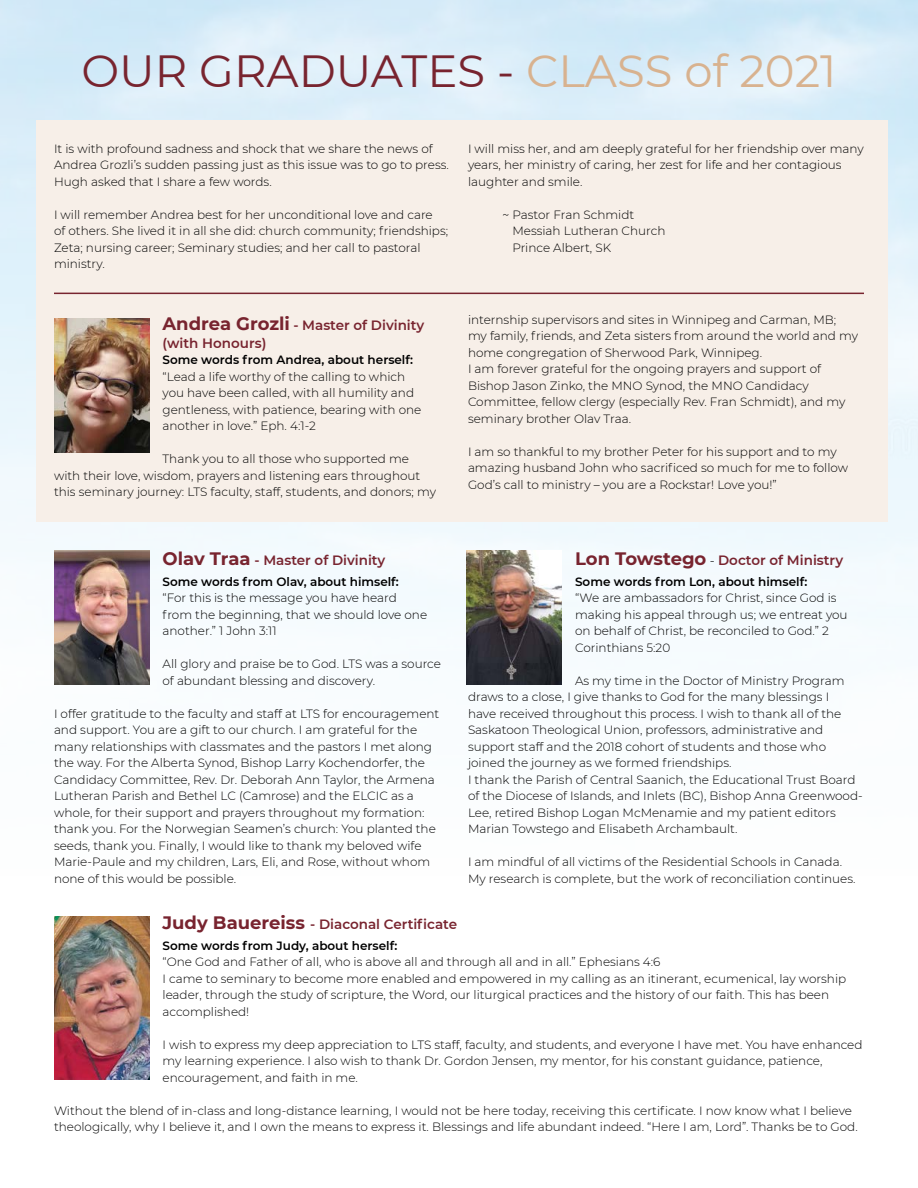
<style>
.page{position:relative;width:918px;height:1188px;background:#fff}
.page>*{position:absolute;margin:0;border:0;box-sizing:border-box;transform-origin:0 0}
.t1{font:45px "Montserrat";color:#78242f}
.t2{font:600 13.5px/18px "Montserrat";color:#78242f}
.t3{font:300 12px/16.5px "Montserrat";color:#000}
.t4{font:600 12px "Montserrat";color:#000}
.s1{color:#d8b28f}
.s2{font-weight:700;font-size:18px}
.s3{font-weight:300;font-size:13.2px;color:#000}
</style>
<div class="page">
<img style="left:0;top:0;width:918px;height:685px">
<div style="left:37px;top:120px;width:851px;height:402px;background:#f7efe8"></div>
<img style="left:54px;top:319px;width:95px;height:134px">
<img style="left:467px;top:551px;width:95px;height:133px">
<img style="left:54px;top:551px;width:95px;height:133px">
<img style="left:54px;top:916px;width:95px;height:164px">
<hr style="left:54px;top:293px;width:810px;height:1px;background:#78242f">
<h1 class="t1" style="left:81px;top:40px;width:757px">OUR GRADUATES - <span class="s1">CLASS of 2021</span></h1>
<p class="t3" style="left:54px;top:140px;width:396px">It is with profound sadness and shock that we share the news of<br>Andrea Grozli’s sudden passing just as this issue was to go to press.<br>Hugh asked that I share a few words.</p>
<p class="t3" style="left:54px;top:206px;width:396px">I will remember Andrea best for her unconditional love and care<br>of others. She lived it in all she did: church community; friendships; Zeta; nursing career; Seminary studies; and her call to pastoral ministry.</p>
<p class="t2" style="left:163px;top:315px;width:263px"><span class="s2">Andrea Grozli</span> - Master of Divinity (with Honours)</p>
<p class="t4" style="left:163px;top:351px;width:252px">Some words from Andrea, about herself:</p>
<p class="t3" style="left:163px;top:368px;width:260px">“Lead a life worthy of the calling to which you have been called, with all humility and gentleness, with patience, bearing with one another in love.” Eph. 4:1-2</p>
<p class="t3" style="left:54px;top:450px;width:384px;text-indent:109px">Thank you to all those who supported me with their love, wisdom, prayers and listening ears throughout this seminary journey: LTS faculty, staff, students, and donors; my</p>
<p class="t3" style="left:468px;top:140px;width:397px">I will miss her, and am deeply grateful for her friendship over many years, her ministry of caring, her zest for life and her contagious laughter and smile.</p>
<p class="t3" style="left:512px;top:206px;width:155px;text-indent:-10px">~ Pastor Fran Schmidt<br>Messiah Lutheran Church<br>Prince Albert, SK</p>
<p class="t3" style="left:468px;top:311px;width:392px">internship supervisors and sites in Winnipeg and Carman, MB; my family, friends, and Zeta sisters from around the world and my home congregation of Sherwood Park, Winnipeg.<br>I am forever grateful for the ongoing prayers and support of Bishop Jason Zinko, the MNO Synod, the MNO Candidacy Committee, fellow clergy (especially Rev. Fran Schmidt), and my seminary brother Olav Traa.</p>
<p class="t3" style="left:468px;top:443px;width:382px">I am so thankful to my brother Peter for his support and to my amazing husband John who sacrificed so much for me to follow<br>God’s call to ministry – you are a Rockstar! Love you!”</p>
<p class="t2" style="left:163px;top:551px;width:224px"><span class="s2">Olav Traa</span> - Master of Divinity</p>
<p class="t4" style="left:163px;top:573px;width:238px">Some words from Olav, about himself:</p>
<p class="t3" style="left:163px;top:590px;width:266px">“For this is the message you have heard from the beginning, that we should love one another.” 1 John 3:11</p>
<p class="t3" style="left:163px;top:656px;width:280px">All glory and praise be to God. LTS was a source of abundant blessing and discovery.</p>
<p class="t3" style="left:54px;top:705px;width:387px">I offer gratitude to the faculty and staff at LTS for encouragement and support. You are a gift to our church. I am grateful for the many relationships with classmates and the pastors I met along the way. For the Alberta Synod, Bishop Larry Kochendorfer, the Candidacy Committee, Rev. Dr. Deborah Ann Taylor, the Armena Lutheran Parish and Bethel LC (Camrose) and the ELCIC as a whole, for their support and prayers throughout my formation: thank you. For the Norwegian Seamen’s church: You planted the seeds, thank you. Finally, I would like to thank my beloved wife Marie-Paule and my children, Lars, Eli, and Rose, without whom none of this would be possible.</p>
<p class="t2" style="left:575px;top:551px;width:270px"><span class="s2">Lon Towstego</span> <span class="s3">-</span> Doctor of Ministry</p>
<p class="t4" style="left:575px;top:573px;width:234px">Some words from Lon, about himself:</p>
<p class="t3" style="left:575px;top:590px;width:274px">“We are ambassadors for Christ, since God is making his appeal through us; we entreat you on behalf of Christ, be reconciled to God.” 2<br>Corinthians 5:20</p>
<p class="t3" style="left:468px;top:672px;width:396px;text-indent:107px">As my time in the Doctor of Ministry Program draws to a close, I give thanks to God for the many blessings I<br>have received throughout this process. I wish to thank all of the Saskatoon Theological Union, professors, administrative and support staff and the 2018 cohort of students and those who joined the journey as we formed friendships.<br>I thank the Parish of Central Saanich, the Educational Trust Board of the Diocese of Islands, and Inlets (BC), Bishop Anna Greenwood-Lee, retired Bishop Logan McMenamie and my patient editors Marian Towstego and Elisabeth Archambault.</p>
<p class="t3" style="left:468px;top:854px;width:389px">I am mindful of all victims of the Residential Schools in Canada.<br>My research is complete, but the work of reconciliation continues.</p>
<p class="t2" style="left:163px;top:914px;width:296px"><span class="s2">Judy Bauereiss</span> - Diaconal Certificate</p>
<p class="t4" style="left:163px;top:937px;width:236px">Some words from Judy, about herself:</p>
<p class="t3" style="left:163px;top:953px;width:685px">“One God and Father of all, who is above all and through all and in all.” Ephesians 4:6<br>I came to seminary to become more enabled and empowered in my calling as an itinerant, ecumenical, lay worship leader, through the study of scripture, the Word, our liturgical practices and the history of our faith. This has been accomplished!</p>
<p class="t3" style="left:163px;top:1036px;width:702px">I wish to express my deep appreciation to LTS staff, faculty, and students, and everyone I have met. You have enhanced my learning experience. I also wish to thank Dr. Gordon Jensen, my mentor, for his constant guidance, patience, encouragement, and faith in me.</p>
<p class="t3" style="left:54px;top:1102px;width:805px">Without the blend of in-class and long-distance learning, I would not be here today, receiving this certificate. I now know what I believe theologically, why I believe it, and I own the means to express it. Blessings and life abundant indeed. “Here I am, Lord”. Thanks be to God.</p>
</div>
